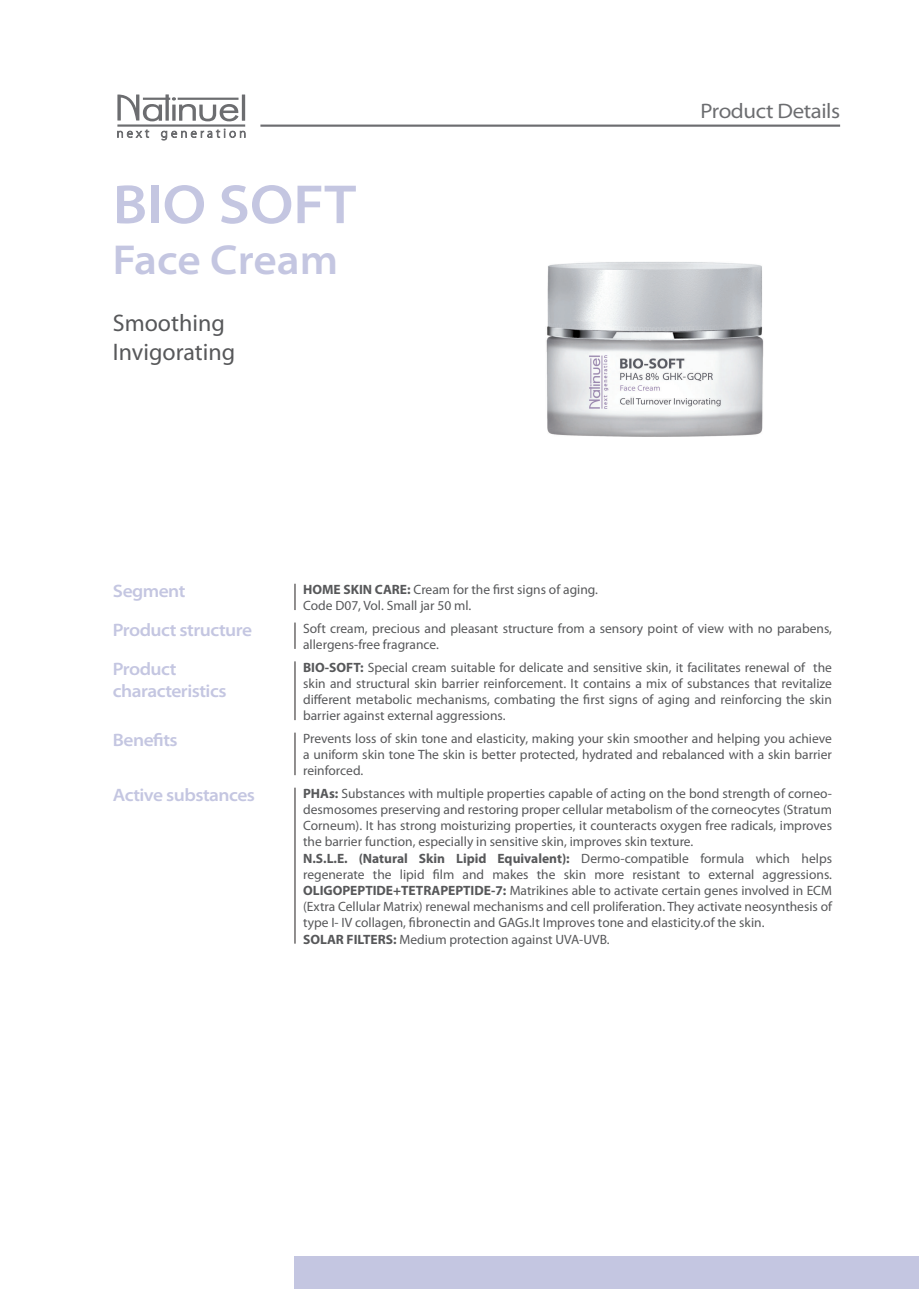
<style>
.page{position:relative;width:919px;height:1289px;background:#fff}
.page>*{position:absolute;margin:0;border:0;box-sizing:border-box;transform-origin:0 0}
.t1{font:600 semi-expanded 55.5px "Myriad Pro";color:#c4c6e1}
.t2{font:600 semi-expanded 42px "Myriad Pro";letter-spacing:-.005em;color:#c4c6e1}
.t3{font:24px/28.8px "Myriad Pro";color:#57585a}
.t4{font:semi-expanded 21px "Myriad Pro";letter-spacing:-.02em;color:#6c6d70}
.t5{font:600 semi-expanded 18px/21.6px "Myriad Pro";letter-spacing:-.03em;color:#c4c6e1}
.t6{font:13.5px/16.2px "Myriad Pro";color:#57585a}
.s1{font-weight:700}
</style>
<div class="page">
<svg style="left:117px;top:94px;width:128px;height:46px"></svg>
<hr style="left:260px;top:124px;width:580px;height:3px;background:#6c6d70">
<svg style="left:294px;top:583px;width:1px;height:27px"></svg>
<svg style="left:294px;top:622px;width:1px;height:27px"></svg>
<hr style="left:294px;top:661px;width:1px;height:59px;background:#231f20">
<hr style="left:294px;top:732px;width:1px;height:43px;background:#231f20">
<hr style="left:294px;top:787px;width:1px;height:156px;background:#231f20">
<div style="left:294px;top:1255px;width:624px;height:33px;background:#c4c6e1"></div>
<img style="left:546px;top:262px;width:217px;height:174px">
<h1 class="t1" style="left:113px;top:173px;width:245px">BIO SOFT</h1>
<h2 class="t2" style="left:113px;top:236px;width:227px">Face Cream</h2>
<h3 class="t3" style="left:113px;top:308px;width:124px">Smoothing<br>Invigorating</h3>
<h3 class="t4" style="left:700px;top:99px;width:141px">Product Details</h3>
<h3 class="t5" style="left:113px;top:580px;width:74px">Segment</h3>
<p class="t6" style="left:303px;top:581px;width:296px"><span class="s1">HOME SKIN CARE:</span> Cream for the first signs of aging.<br>Code D07, Vol. Small jar 50 ml.</p>
<h3 class="t5" style="left:113px;top:619px;width:140px">Product structure</h3>
<p class="t6" style="left:303px;top:620px;width:530px">Soft cream, precious and pleasant structure from a sensory point of view with no parabens, allergens-free fragrance.</p>
<h3 class="t5" style="left:113px;top:658px;width:115px">Product characteristics</h3>
<p class="t6" style="left:303px;top:658px;width:530px;text-align:justify"><span class="s1">BIO-SOFT:</span> Special cream suitable for delicate and sensitive skin, it facilitates renewal of the skin and structural skin barrier reinforcement. It contains a mix of substances that revitalize different metabolic mechanisms, combating the first signs of aging and reinforcing the skin barrier against external aggressions.</p>
<h3 class="t5" style="left:113px;top:729px;width:66px">Benefits</h3>
<p class="t6" style="left:303px;top:730px;width:530px;text-align:justify">Prevents loss of skin tone and elasticity, making your skin smoother and helping you achieve a uniform skin tone The skin is better protected, hydrated and rebalanced with a skin barrier reinforced.</p>
<h3 class="t5" style="left:113px;top:784px;width:143px">Active substances</h3>
<p class="t6" style="left:303px;top:785px;width:530px"><span class="s1">PHAs:</span> Substances with multiple properties capable of acting on the bond strength of corneo&shy;desmosomes preserving and restoring proper cellular metabolism of the corneocytes (Stratum Corneum). It has strong moisturizing properties, it counteracts oxygen free radicals, improves the barrier function, especially in sensitive skin, improves skin texture.<br><span class="s1">N.S.L.E. (Natural Skin Lipid Equivalent):</span> Dermo-compatible formula which helps regenerate the lipid film and makes the skin more resistant to external aggressions.<br><span class="s1">OLIGOPEPTIDE+TETRAPEPTIDE-7:</span> Matrikines able to activate certain genes involved in ECM (Extra Cellular Matrix) renewal mechanisms and cell proliferation. They activate neosynthesis of type I- IV collagen, fibronectin and GAGs.It Improves tone and elasticity.of the skin.<br><span class="s1">SOLAR FILTERS:</span> Medium protection against UVA-UVB.</p>
</div>
